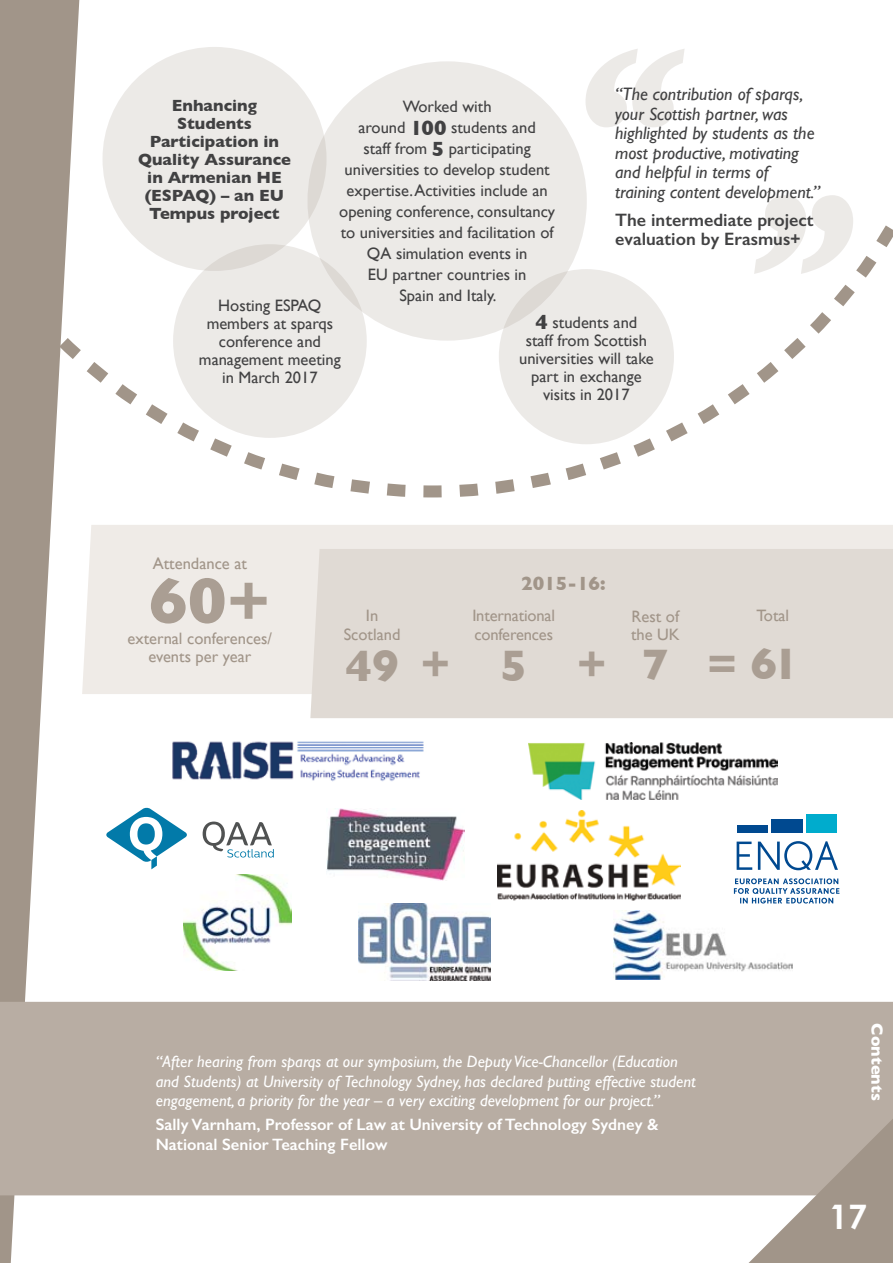
<style>
.page{position:relative;width:893px;height:1263px;background:#fff}
.page>*{position:absolute;margin:0;border:0;box-sizing:border-box;transform-origin:0 0}
.t1{font:700 65.55px "Gill Sans";color:#aa9e93}
.t2{font:700 45px "Gill Sans";color:#aa9e93}
.t3{font:700 33.75px "Century Gothic";color:#fff}
.t4{font:700 19.5px "Gill Sans";color:#a19589}
.t5{font:italic 18px/19.5px "Gill Sans";color:#414142}
.t6{font:600 18px/19.5px "Gill Sans";color:#414142}
.t7{font:16.5px/21px "Gill Sans";color:#414142;text-align:center}
.t8{font:italic 16.5px/19.5px "Gill Sans";color:#fff}
.t9{font:16.5px/18px "Gill Sans";color:#a19589;text-align:center}
.t10{font:600 16.5px/19.5px "Gill Sans";color:#fff}
.t11{font:700 16.5px/18px "Gill Sans";color:#414142;text-align:center}
.t12{font:700 16.5px "Gill Sans";color:#fff}
.s1{font-weight:700;font-size:21px}
</style>
<div class="page">
<svg style="left:79px;top:0;width:814px;height:498px"></svg>
<svg style="left:0;top:0;width:79px;height:1263px;fill:#a19589"></svg>
<div style="left:82px;top:525px;width:811px;height:169px;background:#efebe7"></div>
<div style="left:310px;top:549px;width:583px;height:169px;background:#e0dad4"></div>
<svg style="left:585px;top:49px;width:100px;height:78px"></svg>
<svg style="left:754px;top:195px;width:99px;height:79px"></svg>
<img style="left:184px;top:875px;width:107px;height:95px">
<svg style="left:737px;top:841px;width:15px;height:29px"></svg>
<div style="left:737px;top:825px;width:30px;height:7px;background:#004990"></div>
<div style="left:771px;top:819px;width:31px;height:13px;background:#004990"></div>
<div style="left:806px;top:814px;width:31px;height:18px;background:#00accd"></div>
<svg style="left:734px;top:878px;width:105px;height:25px"></svg>
<svg style="left:758px;top:841px;width:80px;height:29px"></svg>
<img style="left:358px;top:903px;width:132px;height:78px">
<img style="left:497px;top:811px;width:183px;height:89px">
<img style="left:529px;top:743px;width:249px;height:56px">
<img style="left:172px;top:741px;width:252px;height:41px">
<img style="left:613px;top:910px;width:180px;height:69px">
<div style="left:0;top:1002px;width:893px;height:193px;background:#b8ada3"></div>
<svg style="left:203px;top:821px;width:71px;height:36px"></svg>
<svg style="left:106px;top:807px;width:81px;height:62px"></svg>
<img style="left:326px;top:808px;width:138px;height:73px">
<div style="left:307px;top:61px;width:280px;height:280px;background:#eceae7;border-radius:50%"></div>
<div style="left:499px;top:269px;width:175px;height:175px;background:#eceae7;border-radius:50%"></div>
<div style="left:102px;top:47px;width:225px;height:224px;background:#eceae7;border-radius:50%"></div>
<div style="left:173px;top:244px;width:194px;height:194px;background:#eceae7;border-radius:50%"></div>
<svg style="left:748px;top:1118px;width:145px;height:145px;background:#b5aaa1"></svg>
<p class="t5" style="left:615px;top:84px;width:207px">“The contribution of sparqs, your Scottish partner, was highlighted by students as the most productive, motivating and helpful in terms of training content development.”</p>
<p class="t6" style="left:615px;top:210px;width:200px">The intermediate project evaluation by Erasmus+</p>
<p class="t11" style="left:138px;top:96px;width:154px">Enhancing<br>Students<br>Participation in<br>Quality Assurance in Armenian HE (ESPAQ) – an EU<br>Tempus project</p>
<p class="t7" style="left:339px;top:96px;width:217px">Worked with<br>around <span class="s1">100</span> students and<br>staff from <span class="s1">5</span> participating universities to develop student expertise. Activities include an opening conference, consultancy to universities and facilitation of<br>QA simulation events in<br>EU partner countries in<br>Spain and Italy.</p>
<p class="t7" style="left:519px;top:313px;width:136px;line-height:18px"><span class="s1">4</span> students and<br>staff from Scottish universities will take part in exchange visits in 2017</p>
<p class="t7" style="left:199px;top:296px;width:143px;line-height:18px">Hosting ESPAQ members at sparqs conference and management meeting in March 2017</p>
<p class="t9" style="left:153px;top:554px;width:96px">Attendance at</p>
<h1 class="t1" style="left:149px;top:549px;width:123px">60+</h1>
<p class="t9" style="left:128px;top:629px;width:146px">external conferences/ events per year</p>
<p class="t9" style="left:344px;top:605px;width:58px;line-height:19.5px">In<br>Scotland</p>
<h2 class="t2" style="left:345px;top:630px;width:55px">49</h2>
<p class="t4" style="left:521px;top:568px;width:86px">2015-16:</p>
<p class="t9" style="left:756px;top:606px;width:34px">Total</p>
<p class="t9" style="left:472px;top:605px;width:84px;line-height:19.5px;text-align:left">International conferences</p>
<h2 class="t2" style="left:500px;top:630px;width:28px">5</h2>
<p class="t9" style="left:631px;top:607px;width:50px;text-align:left">Rest of the UK</p>
<h2 class="t2" style="left:642px;top:629px;width:28px">7</h2>
<h2 class="t2" style="left:420px;top:628px;width:32px">+</h2>
<h2 class="t2" style="left:577px;top:628px;width:32px">+</h2>
<h2 class="t2" style="left:707px;top:628px;width:94px">= 61</h2>
<p class="t8" style="left:156px;top:1052px;width:542px">“After hearing from sparqs at our symposium, the Deputy Vice-Chancellor (Education and Students) at University of Technology Sydney, has declared putting effective student engagement, a priority for the year – a very exciting development for our project.”</p>
<p class="t10" style="left:156px;top:1115px;width:504px">Sally Varnham, Professor of Law at University of Technology Sydney &amp;<br>National Senior Teaching Fellow</p>
<p class="t12" style="left:890px;top:1023px;width:79px;rotate:90deg">Contents</p>
<h3 class="t3" style="left:829px;top:1196px;width:39px">17</h3>
</div>
